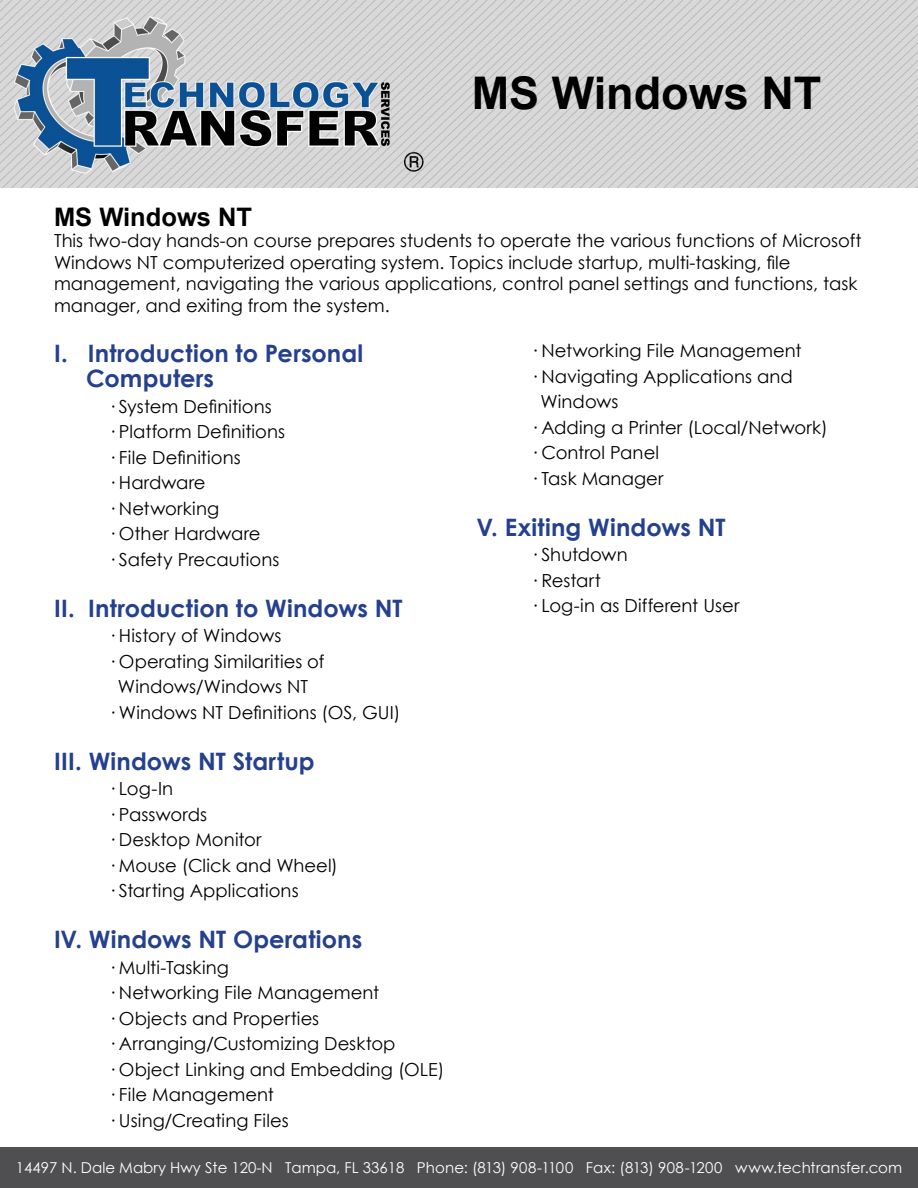
<style>
.page{position:relative;width:918px;height:1188px;background:#fff}
.page>*{position:absolute;margin:0;border:0;box-sizing:border-box;transform-origin:0 0}
.t1{font:700 45px "Arial";color:#000}
.t2{font:700 25.5px "Arial";color:#000}
.t3{font:700 24px/25.5px "Century Gothic";letter-spacing:.005em;color:#25408f}
.t4{font:18px/25.5px "Century Gothic";color:#000}
.t5{font:15px "Century Gothic";color:#fff}
</style>
<div class="page">
<img style="left:0;top:0;width:918px;height:188px">
<div style="left:0;top:1147px;width:918px;height:41px;background:#4f4f51"></div>
<h1 class="t1" style="left:472px;top:63px;width:351px">MS Windows NT</h1>
<h2 class="t2" style="left:54px;top:200px;width:200px">MS Windows NT</h2>
<p class="t4" style="left:54px;top:230px;width:809px;line-height:21.6px">This two-day hands-on course prepares students to operate the various functions of Microsoft Windows NT computerized operating system. Topics include startup, multi-tasking, file management, navigating the various applications, control panel settings and functions, task manager, and exiting from the system.</p>
<h3 class="t3" style="left:86px;top:339px;width:279px;text-indent:-32px">I. Introduction to Personal<br>Computers</h3>
<p class="t4" style="left:108px;top:393px;width:179px">· System Definitions<br>· Platform Definitions · File Definitions<br>· Hardware<br>· Networking<br>· Other Hardware<br>· Safety Precautions</p>
<h3 class="t3" style="left:54px;top:594px;width:350px">II. Introduction to Windows NT</h3>
<p class="t4" style="left:108px;top:623px;width:175px">· History of Windows</p>
<p class="t4" style="left:108px;top:648px;width:218px">· Operating Similarities of</p>
<p class="t4" style="left:118px;top:674px;width:192px">Windows/Windows NT</p>
<p class="t4" style="left:108px;top:699px;width:294px">· Windows NT Definitions (OS, GUI)</p>
<h3 class="t3" style="left:54px;top:747px;width:262px">III. Windows NT Startup</h3>
<p class="t4" style="left:108px;top:776px;width:231px">· Log-In<br>· Passwords<br>· Desktop Monitor<br>· Mouse (Click and Wheel) · Starting Applications</p>
<h3 class="t3" style="left:54px;top:926px;width:310px">IV. Windows NT Operations</h3>
<p class="t4" style="left:108px;top:954px;width:338px">· Multi-Tasking<br>· Networking File Management<br>· Objects and Properties<br>· Arranging/Customizing Desktop<br>· Object Linking and Embedding (OLE) · File Management<br>· Using/Creating Files</p>
<p class="t4" style="left:530px;top:338px;width:273px">· Networking File Management</p>
<p class="t4" style="left:530px;top:363px;width:264px">· Navigating Applications and</p>
<p class="t4" style="left:540px;top:389px;width:80px">Windows</p>
<p class="t4" style="left:530px;top:414px;width:299px">· Adding a Printer (Local/Network)</p>
<p class="t4" style="left:530px;top:440px;width:130px">· Control Panel</p>
<p class="t4" style="left:530px;top:465px;width:135px">· Task Manager</p>
<h3 class="t3" style="left:476px;top:513px;width:251px">V. Exiting Windows NT</h3>
<p class="t4" style="left:530px;top:542px;width:211px">· Shutdown<br>· Restart<br>· Log-in as Different User</p>
<p class="t5" style="left:16px;top:1157px;width:390px">14497 N. Dale Mabry Hwy Ste 120-N Tampa, FL 33618</p>
<p class="t5" style="left:417px;top:1157px;width:487px">Phone: (813) 908-1100 Fax: (813) 908-1200 www.techtransfer.com</p>
</div>
